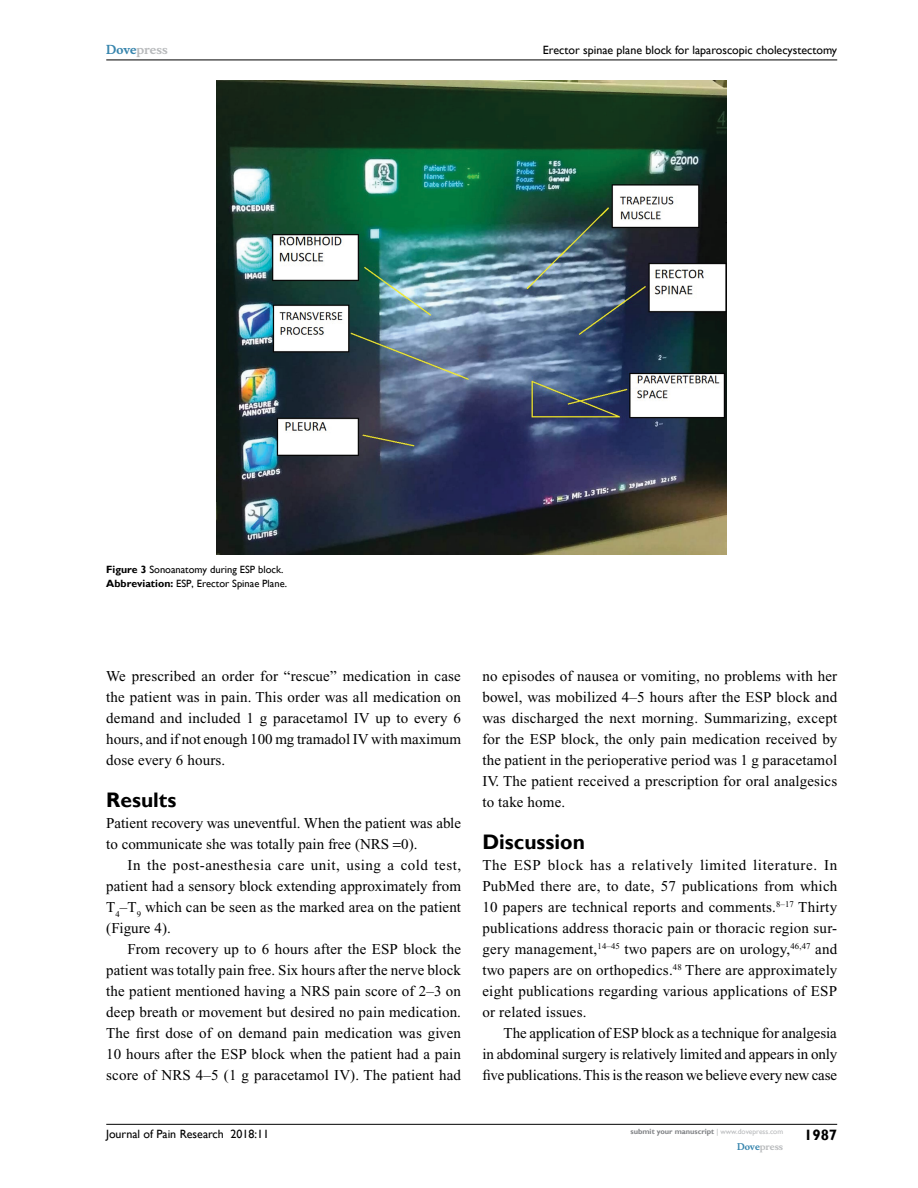
<style>
.page{position:relative;width:918px;height:1188px;background:#fff}
.page>*{position:absolute;margin:0;border:0;box-sizing:border-box;transform-origin:0 0}
.t1{font:700 21px "Gill Sans";color:#000}
.t2{font:15px/21px "Times New Roman";letter-spacing:.005em;color:#000;text-align:justify}
.t3{font:700 15px "Gill Sans";color:#000}
.t4{font:12px "Gill Sans";color:#000}
.t5{font:700 12px "Musee";color:#b8babc}
.t6{font:10.5px/13.5px "Gill Sans";color:#000}
.t7{font:700 9px "Musee";color:#b8babc}
.t8{font:700 7.5px "Gill Sans";color:#808285}
.s1{color:#3785ad}
.s2{font-weight:700}
.s3{font-weight:400;color:#b8babc}
</style>
<div class="page">
<hr style="left:106px;top:1124px;width:731px;height:1px;background:#000">
<hr style="left:106px;top:60px;width:731px;height:1px;background:#000">
<img style="left:217px;top:81px;width:510px;height:473px">
<p class="t5" style="left:106px;top:43px;width:63px"><span class="s1">Dove</span>press</p>
<p class="t4" style="left:543px;top:43px;width:296px">Erector spinae plane block for laparoscopic cholecystectomy</p>
<p class="t6" style="left:106px;top:563px;width:182px"><span class="s2">Figure 3</span> Sonoanatomy during ESP block.<br><span class="s2">Abbreviation:</span> ESP, Erector Spinae Plane.</p>
<p class="t2" style="left:106px;top:665px;width:356px">We prescribed an order for “rescue” medication in case the patient was in pain. This order was all medication on demand and included 1 g paracetamol IV up to every 6 hours, and if not enough 100 mg tramadol IV with maximum dose every 6 hours.</p>
<h1 class="t1" style="left:106px;top:787px;width:72px">Results</h1>
<p class="t2" style="left:106px;top:812px;width:356px">Patient recovery was uneventful. When the patient was able to communicate she was totally pain free (NRS 0).</p>
<p class="t2" style="left:106px;top:854px;width:356px;text-indent:21px">In the post-anesthesia care unit, using a cold test, patient had a sensory block extending approximately from T<sub>4</sub>–T<sub>9</sub> which can be seen as the marked area on the patient (Figure 4).</p>
<p class="t2" style="left:106px;top:938px;width:356px;text-indent:21px">From recovery up to 6 hours after the ESP block the patient was totally pain free. Six hours after the nerve block the patient mentioned having a NRS pain score of 2–3 on deep breath or movement but desired no pain medication.<br>The first dose of on demand pain medication was given 10 hours after the ESP block when the patient had a pain score of NRS 4–5 (1 g paracetamol IV). The patient had</p>
<p class="t2" style="left:482px;top:665px;width:356px">no episodes of nausea or vomiting, no problems with her bowel, was mobilized 4–5 hours after the ESP block and was discharged the next morning. Summarizing, except for the ESP block, the only pain medication received by the patient in the perioperative period was 1 g paracetamol IV. The patient received a prescription for oral analgesics to take home.</p>
<h1 class="t1" style="left:482px;top:829px;width:104px">Discussion</h1>
<p class="t2" style="left:482px;top:854px;width:357px">The ESP block has a relatively limited literature. In PubMed there are, to date, 57 publications from which 10 papers are technical reports and comments.<sup>8–17</sup> Thirty publications address thoracic pain or thoracic region sur&shy;gery management,<sup>14–45</sup> two papers are on urology,<sup>46,47</sup> and two papers are on orthopedics.<sup>48</sup> There are approximately eight publications regarding various applications of ESP or related issues.</p>
<p class="t2" style="left:482px;top:1022px;width:356px;text-indent:21px">The application of ESP block as a technique for analgesia in abdominal surgery is relatively limited and appears in only five publications. This is the reason we believe every new case</p>
<p class="t4" style="left:106px;top:1127px;width:164px">Journal of Pain Research 2018:11</p>
<p class="t8" style="left:631px;top:1127px;width:154px">submit your manuscript <span class="s3">| www.dovepress.com</span></p>
<p class="t7" style="left:737px;top:1141px;width:48px"><span class="s1">Dove</span>press</p>
<p class="t3" style="left:804px;top:1126px;width:35px">1987</p>
</div>
